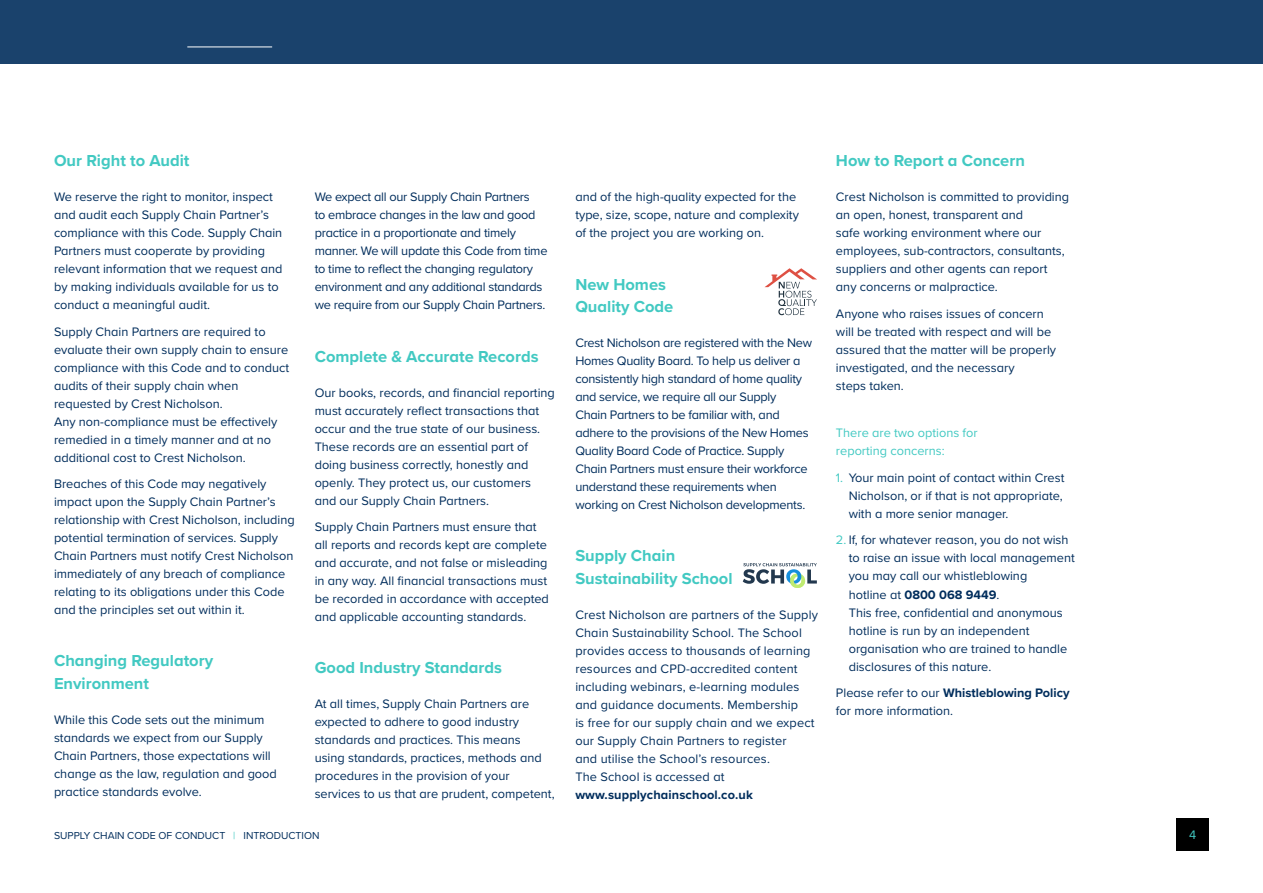
<style>
.page{position:relative;width:1263px;height:893px;background:#fff}
.page>*{position:absolute;margin:0;border:0;box-sizing:border-box;transform-origin:0 0}
.t1{font:700 16.5px/22.5px "Proxima Nova";color:#42c9c2}
.t2{font:12.75px/18px "Proxima Nova";color:#002d5c}
.t3{font:12.75px/18px "Proxima Nova";letter-spacing:-.02em;color:#002d5c}
.t4{font:12.75px/18px "Proxima Nova";color:#42c9c2}
.t5{font:700 12.75px "Proxima Nova";letter-spacing:.01em;color:#002d5c}
.t6{font:10.5px "Proxima Nova";color:#002d5c}
.s1{color:#42c9c2}
.s2{font-weight:700}
</style>
<div class="page">
<svg style="left:743px;top:563px;width:74px;height:25px"></svg>
<svg style="left:764px;top:268px;width:53px;height:47px"></svg>
<div style="left:1177px;top:818px;width:32px;height:32px;background:#000"></div>
<div style="left:0;top:0;width:1263px;height:64px;background:#1a426c"></div>
<hr style="left:187px;top:47px;width:85px;height:1px;background:#fff">
<p class="t1" style="left:54px;top:149px;width:137px">Our Right to Audit</p>
<p class="t2" style="left:54px;top:187px;width:230px">We reserve the right to monitor, inspect and audit each Supply Chain Partner’s compliance with this Code. Supply Chain Partners must cooperate by providing relevant information that we request and by making individuals available for us to conduct a meaningful audit.</p>
<p class="t2" style="left:54px;top:322px;width:237px">Supply Chain Partners are required to evaluate their own supply chain to ensure compliance with this Code and to conduct audits of their supply chain when requested by Crest Nicholson.<br>Any non-compliance must be effectively remedied in a timely manner and at no additional cost to Crest Nicholson.</p>
<p class="t2" style="left:54px;top:474px;width:242px">Breaches of this Code may negatively impact upon the Supply Chain Partner’s relationship with Crest Nicholson, including potential termination of services. Supply Chain Partners must notify Crest Nicholson immediately of any breach of compliance relating to its obligations under this Code and the principles set out within it.</p>
<p class="t1" style="left:54px;top:649px;width:161px">Changing Regulatory<br>Environment</p>
<p class="t2" style="left:54px;top:710px;width:224px">While this Code sets out the minimum standards we expect from our Supply Chain Partners, those expectations will change as the law, regulation and good practice standards evolve.</p>
<p class="t3" style="left:315px;top:187px;width:234px">We expect all our Supply Chain Partners<br>to embrace changes in the law and good practice in a proportionate and timely manner. We will update this Code from time to time to reflect the changing regulatory environment and any additional standards we require from our Supply Chain Partners.</p>
<p class="t1" style="left:315px;top:344px;width:225px">Complete &amp; Accurate Records</p>
<p class="t2" style="left:315px;top:383px;width:242px">Our books, records, and financial reporting must accurately reflect transactions that occur and the true state of our business.<br>These records are an essential part of doing business correctly, honestly and openly. They protect us, our customers and our Supply Chain Partners.</p>
<p class="t2" style="left:315px;top:517px;width:236px">Supply Chain Partners must ensure that all reports and records kept are complete and accurate, and not false or misleading in any way. All financial transactions must be recorded in accordance with accepted and applicable accounting standards.</p>
<p class="t1" style="left:315px;top:656px;width:189px">Good Industry Standards</p>
<p class="t2" style="left:315px;top:694px;width:241px">At all times, Supply Chain Partners are expected to adhere to good industry standards and practices. This means<br>using standards, practices, methods and procedures in the provision of your services to us that are prudent, competent,</p>
<p class="t2" style="left:575px;top:187px;width:225px">and of the high-quality expected for the type, size, scope, nature and complexity of the project you are working on.</p>
<p class="t1" style="left:575px;top:272px;width:100px">New Homes<br>Quality Code</p>
<p class="t3" style="left:575px;top:333px;width:238px">Crest Nicholson are registered with the New Homes Quality Board. To help us deliver a consistently high standard of home quality and service, we require all our Supply<br>Chain Partners to be familiar with, and adhere to the provisions of the New Homes Quality Board Code of Practice. Supply Chain Partners must ensure their workforce understand these requirements when working on Crest Nicholson developments.</p>
<p class="t1" style="left:575px;top:544px;width:159px">Supply Chain<br>Sustainability School</p>
<p class="t2" style="left:575px;top:605px;width:244px">Crest Nicholson are partners of the Supply Chain Sustainability School. The School provides access to thousands of learning resources and CPD-accredited content including webinars, e-learning modules and guidance documents. Membership<br>is free for our supply chain and we expect our Supply Chain Partners to register<br>and utilise the School’s resources.<br>The School is accessed at</p>
<p class="t5" style="left:575px;top:785px;width:179px">www.supplychainschool.co.uk</p>
<p class="t1" style="left:836px;top:149px;width:190px">How to Report a Concern</p>
<p class="t2" style="left:836px;top:187px;width:235px">Crest Nicholson is committed to providing an open, honest, transparent and<br>safe working environment where our employees, sub-contractors, consultants, suppliers and other agents can report any concerns or malpractice.</p>
<p class="t2" style="left:836px;top:304px;width:222px">Anyone who raises issues of concern will be treated with respect and will be assured that the matter will be properly investigated, and the necessary<br>steps taken.</p>
<p class="t4" style="left:836px;top:424px;width:143px">There are two options for reporting concerns:</p>
<p class="t2" style="left:849px;top:468px;width:217px;text-indent:-13px"><span class="s1">1.</span> Your main point of contact within Crest<br>Nicholson, or if that is not appropriate, with a more senior manager.</p>
<p class="t2" style="left:849px;top:531px;width:228px;text-indent:-13px"><span class="s1">2.</span> If, for whatever reason, you do not wish to raise an issue with local management you may call our whistleblowing<br>hotline at <span class="s2">0800 068 9449</span>.<br>This free, confidential and anonymous hotline is run by an independent organisation who are trained to handle disclosures of this nature.</p>
<p class="t2" style="left:836px;top:683px;width:235px">Please refer to our <span class="s2">Whistleblowing Policy </span>for more information.</p>
<p class="t6" style="left:54px;top:828px;width:267px">SUPPLY CHAIN CODE OF CONDUCT <span class="s1">|</span> INTRODUCTION</p>
<p class="t4" style="left:1189px;top:825px;width:9px">4</p>
</div>
